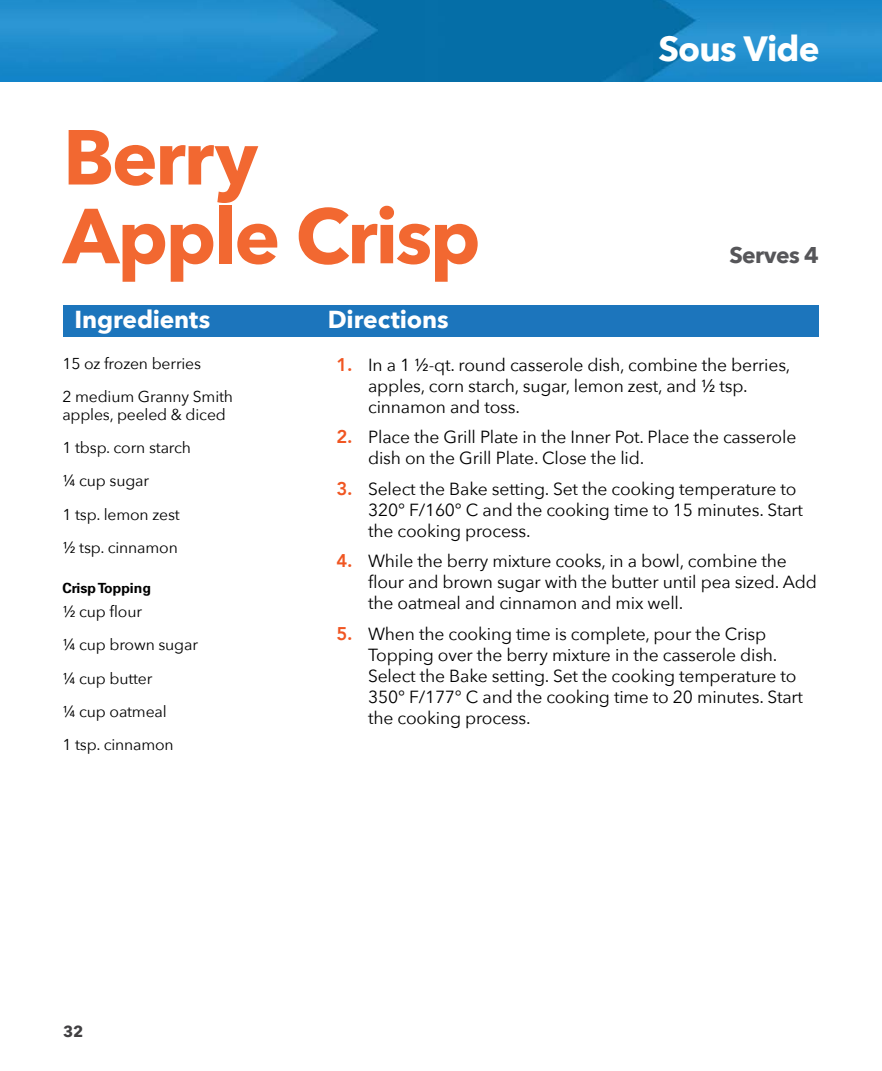
<style>
.page{position:relative;width:882px;height:1071px;background:#fff}
.page>*{position:absolute;margin:0;border:0;box-sizing:border-box;transform-origin:0 0}
.Recipe_Title{font:700 77px/78.8px "Avenir Next";letter-spacing:-.03em;color:#f26831}
.Recipe_Title-2{font:700 35px "Avenir Next";letter-spacing:-.025em;color:#fff}
.t1{font:700 24.5px "Avenir Next";letter-spacing:-.005em;color:#fff}
.Recipe_Title-3{font:700 22.75px "Avenir Next";letter-spacing:-.025em;color:#565659}
.t2{font:17.5px/21px "Avenir Next";letter-spacing:-.01em;color:#000}
.Ingredients{font:15.75px/17.5px "Avenir Next";letter-spacing:-.01em;color:#000}
.t3{font:700 15.75px "Avenir Next";color:#414042}
.ingredient_sub{font:700 14px "Univers";color:#000}
.s1{font-family:"Avenir";font-weight:800;font-size:18.38px;color:#f05622}
</style>
<div class="page">
<div style="left:63px;top:305px;width:756px;height:32px;background:#1c75bc"></div>
<img style="left:0;top:0;width:882px;height:82px">
<p class="Recipe_Title" style="left:63px;top:117px;width:419px">Berry<br>Apple Crisp</p>
<h3 class="t1" style="left:75px;top:298px;width:137px">Ingredients</h3>
<h3 class="t1" style="left:328px;top:298px;width:122px">Directions</h3>
<p class="Recipe_Title-2" style="left:659px;top:19px;width:163px">Sous Vide</p>
<p class="Recipe_Title-3" style="left:729px;top:236px;width:91px">Serves 4</p>
<p class="Ingredients" style="left:62px;top:354px;width:140px">15 oz frozen berries</p>
<p class="Ingredients" style="left:62px;top:388px;width:172px">2 medium Granny Smith apples, peeled &amp; diced</p>
<p class="Ingredients" style="left:62px;top:438px;width:130px">1 tbsp. corn starch</p>
<p class="Ingredients" style="left:62px;top:472px;width:88px">¼ cup sugar</p>
<p class="Ingredients" style="left:62px;top:505px;width:119px">1 tsp. lemon zest</p>
<p class="Ingredients" style="left:62px;top:538px;width:117px">½ tsp. cinnamon</p>
<p class="ingredient_sub" style="left:62px;top:579px;width:90px">Crisp Topping</p>
<p class="Ingredients" style="left:62px;top:602px;width:81px">½ cup flour</p>
<p class="Ingredients" style="left:62px;top:635px;width:137px">¼ cup brown sugar</p>
<p class="Ingredients" style="left:62px;top:669px;width:92px">¼ cup butter</p>
<p class="Ingredients" style="left:62px;top:702px;width:106px">¼ cup oatmeal</p>
<p class="Ingredients" style="left:62px;top:735px;width:113px">1 tsp. cinnamon</p>
<p class="t2" style="left:368px;top:354px;width:424px;text-indent:-32px"><span class="s1">1.</span> In a 1 ½-qt. round casserole dish, combine the berries, apples, corn starch, sugar, lemon zest, and ½ tsp. cinnamon and toss.</p>
<p class="t2" style="left:368px;top:426px;width:430px;text-indent:-32px"><span class="s1">2.</span> Place the Grill Plate in the Inner Pot. Place the casserole dish on the Grill Plate. Close the lid.</p>
<p class="t2" style="left:368px;top:478px;width:436px;text-indent:-32px"><span class="s1">3.</span> Select the Bake setting. Set the cooking temperature to<br>320° F/160° C and the cooking time to 15 minutes. Start the cooking process.</p>
<p class="t2" style="left:368px;top:550px;width:450px;text-indent:-32px"><span class="s1">4.</span> While the berry mixture cooks, in a bowl, combine the flour and brown sugar with the butter until pea sized. Add the oatmeal and cinnamon and mix well.</p>
<p class="t2" style="left:368px;top:622px;width:436px;text-indent:-32px"><span class="s1">5.</span> When the cooking time is complete, pour the Crisp Topping over the berry mixture in the casserole dish.<br>Select the Bake setting. Set the cooking temperature to 350° F/177° C and the cooking time to 20 minutes. Start the cooking process.</p>
<p class="t3" style="left:63px;top:1017px;width:22px">32</p>
</div>
